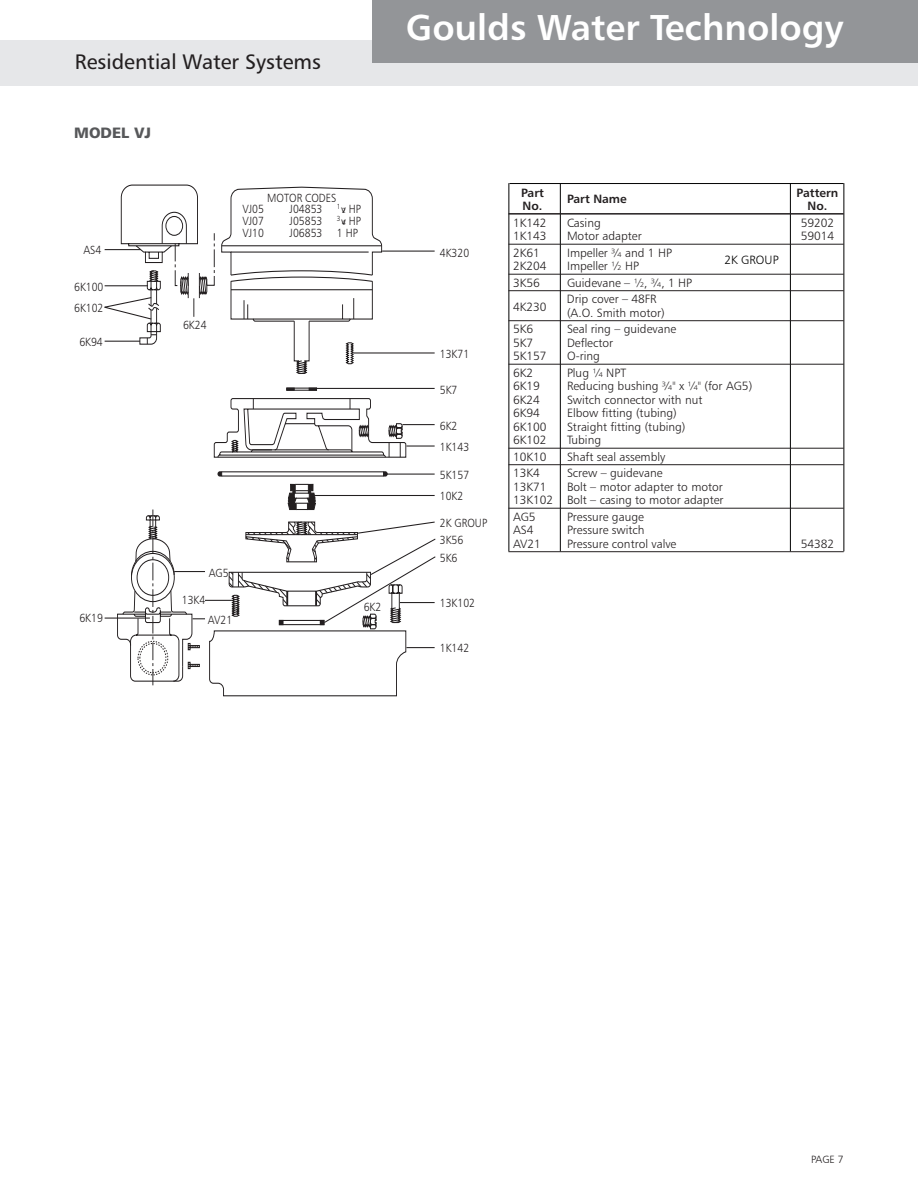
<style>
.page{position:relative;width:918px;height:1188px;background:#fff}
.page>*{position:absolute;margin:0;border:0;box-sizing:border-box;transform-origin:0 0}
.t1{font:36px "Humanist 777 BT Bold B";color:#fff}
.t2{font:21px "Humanist 777 BT Roman B";color:#231f20}
.t3{font:15px "Humanist 777 BT Black B";color:#57585a}
.t2-2{font:12px "Humanist 777 BT Light B";color:#231f20}
.t2-3{font:12px "Humanist 777 BT Bold B";color:#231f20}
.t2-4{font:12px "Humanist 777 BT Light B";color:#000}
.t4{font:11.85px/17.4px "Humanist 777 BT Light B";color:#231f20;scale:.89 1}
.t5{font:10.5px "Humanist 777 BT Light B";color:#231f20}
.s1{font-size:7.35px}
</style>
<div class="page">
<div style="left:0;top:40px;width:918px;height:46px;background:#e6e7e9"></div>
<hr style="left:0;top:0;width:1px;height:63px;background:#939598">
<div style="left:373px;top:0;width:545px;height:63px;background:#939598"></div>
<svg style="left:120px;top:184px;width:287px;height:513px"></svg>
<svg style="left:139px;top:186px;width:264px;height:63px"></svg>
<svg style="left:104px;top:249px;width:332px;height:399px"></svg>
<svg style="left:123px;top:233px;width:279px;height:452px"></svg>
<hr style="left:510px;top:183px;width:334px;height:1px;background:#000">
<hr style="left:844px;top:183px;width:1px;height:368px;background:#000">
<hr style="left:508px;top:183px;width:1px;height:368px;background:#000">
<hr style="left:790px;top:183px;width:1px;height:368px;background:#000">
<hr style="left:560px;top:184px;width:1px;height:367px;background:#000">
<hr style="left:508px;top:213px;width:336px;height:2px;background:#231f20">
<hr style="left:508px;top:244px;width:336px;height:1px;background:#231f20">
<hr style="left:508px;top:274px;width:336px;height:1px;background:#231f20">
<hr style="left:508px;top:290px;width:336px;height:1px;background:#231f20">
<hr style="left:508px;top:320px;width:336px;height:1px;background:#231f20">
<hr style="left:508px;top:364px;width:336px;height:1px;background:#231f20">
<hr style="left:508px;top:448px;width:336px;height:1px;background:#231f20">
<hr style="left:508px;top:464px;width:336px;height:1px;background:#231f20">
<hr style="left:508px;top:508px;width:336px;height:1px;background:#231f20">
<hr style="left:508px;top:551px;width:336px;height:1px;background:#231f20">
<h2 class="t2" style="left:75px;top:49px;width:248px">Residential Water Systems</h2>
<p class="t3" style="left:74px;top:123px;width:79px">MODEL VJ</p>
<p class="t4" style="left:83px;top:241px;width:22px">AS4</p>
<p class="t4" style="left:74px;top:276px;width:35px;line-height:20.7px">6K100<br>6K102</p>
<p class="t4" style="left:79px;top:333px;width:28px">6K94</p>
<p class="t4" style="left:183px;top:316px;width:28px">6K24</p>
<p class="t4" style="left:267px;top:189px;width:79px">MOTOR CODES</p>
<p class="t4" style="left:242px;top:200px;width:26px">VJ05</p>
<p class="t4" style="left:290px;top:200px;width:82px">J04853 <sup>1</sup>∨<span class="s1">2</span> HP</p>
<p class="t4" style="left:242px;top:212px;width:26px">VJ07</p>
<p class="t4" style="left:290px;top:212px;width:82px">J05853 <sup>3</sup>∨<span class="s1">4</span> HP</p>
<p class="t4" style="left:242px;top:224px;width:26px">VJ10</p>
<p class="t4" style="left:290px;top:224px;width:78px">J06853 1 HP</p>
<p class="t4" style="left:79px;top:609px;width:28px">6K19</p>
<p class="t4" style="left:209px;top:564px;width:24px">AG5</p>
<p class="t4" style="left:182px;top:591px;width:28px">13K4</p>
<p class="t4" style="left:208px;top:611px;width:29px">AV21</p>
<p class="t4" style="left:364px;top:598px;width:21px">6K2</p>
<h1 class="t1" style="left:406px;top:4px;width:439px">Goulds Water Technology</h1>
<p class="t4" style="left:440px;top:244px;width:34px">4K320</p>
<p class="t4" style="left:440px;top:345px;width:34px">13K71</p>
<p class="t4" style="left:440px;top:381px;width:21px">5K7</p>
<p class="t4" style="left:440px;top:417px;width:21px">6K2</p>
<p class="t4" style="left:440px;top:438px;width:34px">1K143</p>
<p class="t4" style="left:440px;top:464px;width:34px;line-height:21.5px">5K157<br>10K2</p>
<p class="t4" style="left:440px;top:514px;width:55px">2K GROUP<br>3K56<br>5K6</p>
<p class="t4" style="left:440px;top:594px;width:41px">13K102</p>
<p class="t4" style="left:440px;top:639px;width:34px">1K142</p>
<p class="t2-3" style="left:521px;top:185px;width:24px">Part</p>
<p class="t2-3" style="left:797px;top:185px;width:43px">Pattern</p>
<p class="t2-3" style="left:567px;top:191px;width:61px">Part Name</p>
<p class="t2-3" style="left:523px;top:198px;width:21px">No.</p>
<p class="t2-3" style="left:808px;top:198px;width:21px">No.</p>
<p class="t2-2" style="left:513px;top:215px;width:35px">1K142</p>
<p class="t2-2" style="left:567px;top:215px;width:35px">Casing</p>
<p class="t2-2" style="left:801px;top:215px;width:35px">59202</p>
<p class="t2-2" style="left:513px;top:229px;width:35px">1K143</p>
<p class="t2-2" style="left:567px;top:229px;width:76px">Motor adapter</p>
<p class="t2-2" style="left:801px;top:229px;width:35px">59014</p>
<p class="t2-2" style="left:513px;top:245px;width:28px">2K61</p>
<p class="t2-2" style="left:567px;top:245px;width:106px">Impeller ¾ and 1 HP</p>
<p class="t2-2" style="left:513px;top:259px;width:35px">2K204</p>
<p class="t2-2" style="left:567px;top:259px;width:74px">Impeller ½ HP</p>
<p class="t2-2" style="left:513px;top:275px;width:28px">3K56</p>
<p class="t2-2" style="left:567px;top:275px;width:127px">Guidevane – ½, ¾, 1 HP</p>
<p class="t2-2" style="left:513px;top:299px;width:35px">4K230</p>
<p class="t2-4" style="left:724px;top:252px;width:56px">2K GROUP</p>
<p class="t2-2" style="left:567px;top:292px;width:91px">Drip cover – 48FR</p>
<p class="t2-2" style="left:567px;top:305px;width:99px">(A.O. Smith motor)</p>
<p class="t2-2" style="left:513px;top:322px;width:22px">5K6</p>
<p class="t2-2" style="left:567px;top:322px;width:111px">Seal ring – guidevane</p>
<p class="t2-2" style="left:513px;top:335px;width:22px">5K7</p>
<p class="t2-2" style="left:567px;top:335px;width:48px">Deflector</p>
<p class="t2-2" style="left:513px;top:349px;width:35px">5K157</p>
<p class="t2-2" style="left:567px;top:349px;width:35px">O-ring</p>
<p class="t2-2" style="left:513px;top:365px;width:22px">6K2</p>
<p class="t2-2" style="left:567px;top:365px;width:61px">Plug ¼ NPT</p>
<p class="t2-2" style="left:513px;top:379px;width:28px">6K19</p>
<p class="t2-2" style="left:567px;top:379px;width:187px">Reducing bushing ¾" x ¼" (for AG5)</p>
<p class="t2-2" style="left:513px;top:392px;width:28px">6K24</p>
<p class="t2-2" style="left:567px;top:392px;width:137px">Switch connector with nut</p>
<p class="t2-2" style="left:513px;top:406px;width:28px">6K94</p>
<p class="t2-2" style="left:567px;top:406px;width:111px">Elbow fitting (tubing)</p>
<p class="t2-2" style="left:513px;top:419px;width:35px">6K100</p>
<p class="t2-2" style="left:567px;top:419px;width:120px">Straight fitting (tubing)</p>
<p class="t2-2" style="left:513px;top:433px;width:35px">6K102</p>
<p class="t2-2" style="left:567px;top:433px;width:36px">Tubing</p>
<p class="t2-2" style="left:513px;top:449px;width:35px">10K10</p>
<p class="t2-2" style="left:567px;top:449px;width:100px">Shaft seal assembly</p>
<p class="t2-2" style="left:513px;top:466px;width:28px">13K4</p>
<p class="t2-2" style="left:567px;top:466px;width:97px">Screw – guidevane</p>
<p class="t2-2" style="left:513px;top:479px;width:35px">13K71</p>
<p class="t2-2" style="left:567px;top:479px;width:157px">Bolt – motor adapter to motor</p>
<p class="t2-2" style="left:513px;top:493px;width:212px">13K102 Bolt – casing to motor adapter</p>
<p class="t2-2" style="left:513px;top:509px;width:24px">AG5</p>
<p class="t2-2" style="left:567px;top:509px;width:78px">Pressure gauge</p>
<p class="t2-2" style="left:513px;top:523px;width:22px">AS4</p>
<p class="t2-2" style="left:567px;top:523px;width:79px">Pressure switch</p>
<p class="t2-2" style="left:513px;top:536px;width:29px">AV21</p>
<p class="t2-2" style="left:567px;top:536px;width:111px">Pressure control valve</p>
<p class="t2-2" style="left:801px;top:536px;width:35px">54382</p>
<p class="t5" style="left:811px;top:1152px;width:34px">PAGE 7</p>
</div>
